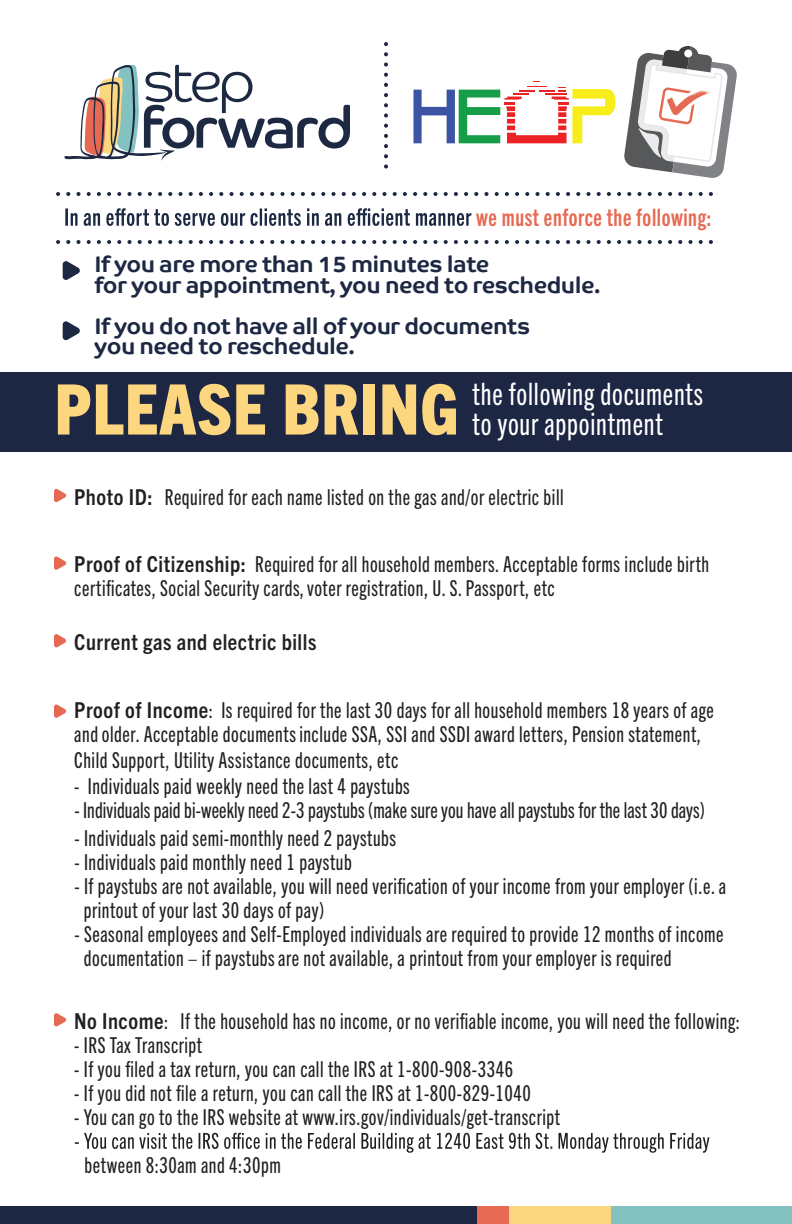
<style>
.page{position:relative;width:792px;height:1224px;background:#fff}
.page>*{position:absolute;margin:0;border:0;box-sizing:border-box;transform-origin:0 0}
.t1{font:800 condensed 69.8px "Trade Gothic Next LT Pro";letter-spacing:.01em;color:#fdd77f}
.t2{font:31px/29.8px "Trade Gothic Next LT Pro Cm";letter-spacing:.025em;color:#fff}
.t3{font:24px "Trade Gothic Next LT Pro Bd Cm";letter-spacing:.025em;color:#e66a53}
.t4{font:700 22.6px/20.4px "Co Text";letter-spacing:-.025em;color:#1d2843}
.t5{font:22px/24px "Trade Gothic Next LT Pro Cm";letter-spacing:.025em;color:#231f20}
.t6{font:22px "Trade Gothic Next LT Pro Cm";letter-spacing:.005em;color:#231f20}
.t7{font:700 condensed 22px "Trade Gothic Next LT Pro";letter-spacing:.025em;color:#231f20}
.s1{font-family:"Trade Gothic Next LT Pro";font-weight:700;font-stretch:condensed}
</style>
<div class="page">
<div style="left:0;top:372px;width:792px;height:80px;background:#1d2743"></div>
<svg style="left:65px;top:208px;width:406px;height:18px"></svg>
<svg style="left:75px;top:1133px;width:634px;height:20px"></svg>
<svg style="left:413px;top:81px;width:203px;height:62px"></svg>
<svg style="left:624px;top:45px;width:113px;height:133px"></svg>
<svg style="left:64px;top:64px;width:286px;height:97px"></svg>
<svg style="left:63px;top:261px;width:17px;height:19px"></svg>
<svg style="left:63px;top:321px;width:17px;height:20px"></svg>
<svg style="left:58px;top:240px;width:655px;height:4px"></svg>
<svg style="left:58px;top:192px;width:655px;height:4px"></svg>
<div style="left:459px;top:1206px;width:64px;height:18px;background:#e76a55"></div>
<div style="left:509px;top:1206px;width:107px;height:18px;background:#fdd780"></div>
<div style="left:611px;top:1206px;width:181px;height:18px;background:#83c2c0"></div>
<div style="left:0;top:1206px;width:477px;height:18px;background:#1d2843"></div>
<svg style="left:384px;top:44px;width:4px;height:125px"></svg>
<svg style="left:54px;top:488px;width:13px;height:15px"></svg>
<svg style="left:54px;top:556px;width:12px;height:14px"></svg>
<svg style="left:54px;top:634px;width:13px;height:14px"></svg>
<svg style="left:54px;top:704px;width:12px;height:14px"></svg>
<svg style="left:54px;top:1013px;width:12px;height:14px"></svg>
<p class="t3" style="left:476px;top:201px;width:237px">we must enforce the following:</p>
<p class="t4" style="left:95px;top:254px;width:507px">If you are more than 15 minutes late<br>for your appointment, you need to reschedule.</p>
<p class="t4" style="left:95px;top:316px;width:437px">If you do not have all of your documents you need to reschedule.</p>
<h1 class="t1" style="left:54px;top:362px;width:406px">PLEASE BRING</h1>
<h2 class="t2" style="left:473px;top:378px;width:232px">the following documents to your appointment</h2>
<p class="t5" style="left:74px;top:484px;width:491px"><span class="s1">Photo ID:</span> Required for each name listed on the gas and/or electric bill</p>
<p class="t5" style="left:74px;top:551px;width:637px"><span class="s1">Proof of Citizenship:</span> Required for all household members. Acceptable forms include birth certificates, Social Security cards, voter registration, U.S.Passport, etc</p>
<p class="t7" style="left:74px;top:627px;width:244px">Current gas and electric bills</p>
<p class="t5" style="left:74px;top:697px;width:641px"><span class="s1">Proof of Income</span>: Is required for the last 30 days for all household members 18 years of age andolder. Acceptable documents include SSA, SSI and SSDI award letters, Pension statement,</p>
<p class="t5" style="left:74px;top:747px;width:326px">Child Support, Utility Assistance documents, etc</p>
<p class="t5" style="left:74px;top:773px;width:337px">- Individuals paid weekly need the last 4 paystubs</p>
<p class="t6" style="left:74px;top:796px;width:632px">- Individuals paid bi-weekly need 2-3 paystubs (make sure you have all paystubs for the last 30 days)</p>
<p class="t5" style="left:74px;top:825px;width:323px">- Individuals paid semi-monthly need 2 paystubs</p>
<p class="t5" style="left:74px;top:849px;width:279px">- Individuals paid monthly need 1 paystub</p>
<p class="t5" style="left:84px;top:873px;width:644px;text-indent:-9px">- If paystubs are not available, you will need verification of your income from your employer (i.e. a printout of your last 30 days of pay)</p>
<p class="t5" style="left:84px;top:921px;width:641px;text-indent:-9px">- Seasonal employees and Self-Employed individuals are required to provide 12 months of income documentation – if paystubs are not available, a printout from your employer is required</p>
<p class="t5" style="left:74px;top:1008px;width:667px"><span class="s1">No Income</span>: If the household has no income, or no verifiable income, you will need the following:</p>
<p class="t5" style="left:74px;top:1032px;width:130px">- IRS Tax Transcript</p>
<p class="t5" style="left:74px;top:1056px;width:440px">- If you filed a tax return, you can call the IRS at 1-800-908-3346</p>
<p class="t5" style="left:74px;top:1080px;width:458px">- If you did not file a return, you can call the IRS at 1-800-829-1040</p>
<p class="t5" style="left:85px;top:1092px;width:477px;line-height:48px;text-indent:-10px">- You can go to the IRS website at www.irs.gov/individuals/get-transcript between 8:30am and 4:30pm</p>
</div>
